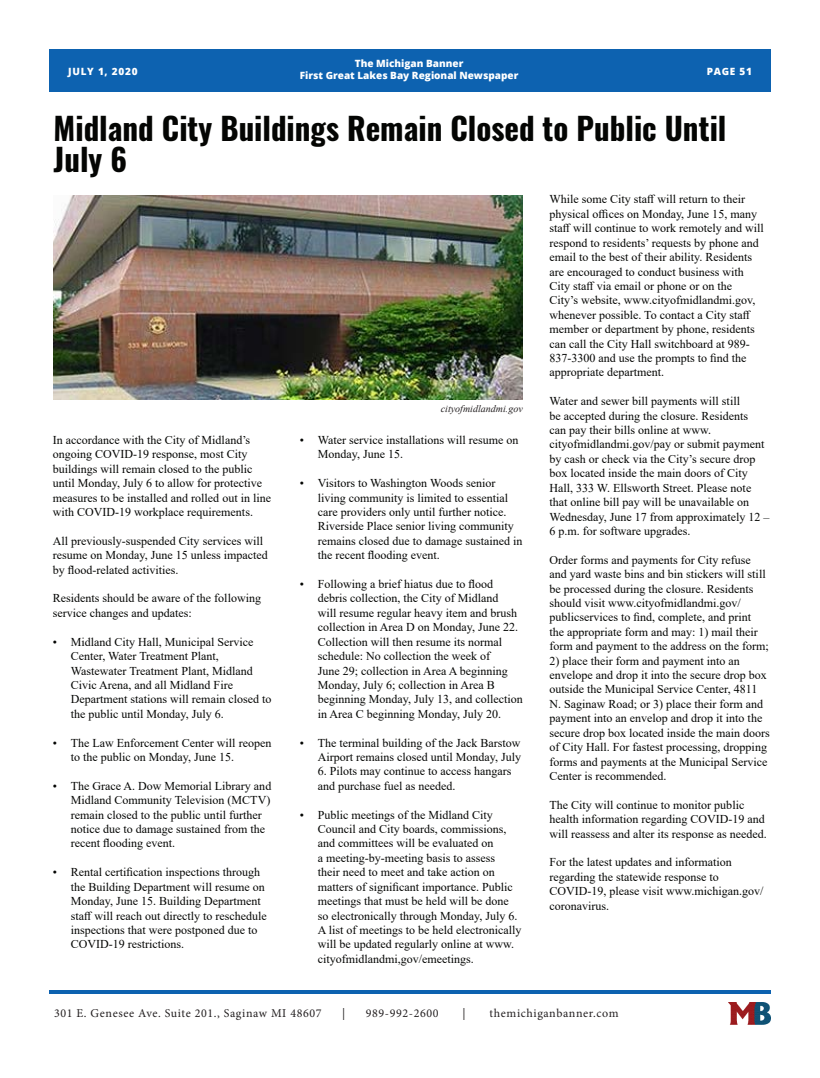
<style>
.page{position:relative;width:820px;height:1078px;background:#fff}
.page>*{position:absolute;margin:0;border:0;box-sizing:border-box;transform-origin:0 0}
.t1{font:700 31px/31px "Oswald";color:#040503}
.t2{font:12px/14.4px "Times New Roman";color:#040503}
.t3{font:12px "Minion Pro";letter-spacing:.05em;color:#231f20}
.t4{font:800 10px/12px "Open Sans";color:#fff;text-align:center}
.t5{font:italic 10px "Times New Roman";color:#231f20}
.t6{font:800 10px "Open Sans";letter-spacing:.075em;color:#fff}
</style>
<div class="page">
<div style="left:49px;top:50px;width:721px;height:42px;background:#0d62b0"></div>
<hr style="left:49px;top:990px;width:721px;height:3px;background:#0d62b0">
<img style="left:728px;top:1002px;width:42px;height:22px">
<img style="left:54px;top:195px;width:468px;height:204px">
<p class="t6" style="left:68px;top:64px;width:71px">JULY 1, 2020</p>
<p class="t4" style="left:300px;top:57px;width:220px">The Michigan Banner<br>First Great Lakes Bay Regional Newspaper</p>
<p class="t4" style="left:706px;top:65px;width:47px">PAGE 51</p>
<p class="t1" style="left:54px;top:114px;width:674px">Midland City Buildings Remain Closed to Public Until<br>July 6</p>
<p class="t2" style="left:53px;top:432px;width:219px">In accordance with the City of Midland’s ongoing COVID-19 response, most City buildings will remain closed to the public until Monday, July 6 to allow for protective measures to be installed and rolled out in line with COVID-19 workplace requirements.</p>
<p class="t2" style="left:53px;top:533px;width:216px">All previously-suspended City services will resume on Monday, June 15 unless impacted by flood-related activities.</p>
<p class="t2" style="left:53px;top:590px;width:209px">Residents should be aware of the following service changes and updates:</p>
<p class="t2" style="left:71px;top:634px;width:202px;text-indent:-18px">• Midland City Hall, Municipal Service Center, Water Treatment Plant, Wastewater Treatment Plant, Midland Civic Arena, and all Midland Fire Department stations will remain closed to the public until Monday, July 6.</p>
<p class="t2" style="left:71px;top:734px;width:202px;text-indent:-18px">• The Law Enforcement Center will reopen to the public on Monday, June 15.</p>
<p class="t2" style="left:71px;top:778px;width:202px;text-indent:-18px">• The Grace A. Dow Memorial Library and Midland Community Television (MCTV) remain closed to the public until further notice due to damage sustained from the recent flooding event.</p>
<p class="t2" style="left:71px;top:864px;width:197px;text-indent:-18px">• Rental certification inspections through the Building Department will resume on Monday, June 15. Building Department staff will reach out directly to reschedule inspections that were postponed due to COVID-19 restrictions.</p>
<p class="t5" style="left:440px;top:401px;width:83px">cityofmidlandmi.gov</p>
<p class="t2" style="left:317px;top:432px;width:202px;text-indent:-18px">• Water service installations will resume on<br>Monday, June 15.</p>
<p class="t2" style="left:317px;top:475px;width:206px;text-indent:-18px">• Visitors to Washington Woods senior living community is limited to essential care providers only until further notice.<br>Riverside Place senior living community remains closed due to damage sustained in the recent flooding event.</p>
<p class="t2" style="left:317px;top:576px;width:206px;text-indent:-18px">• Following a brief hiatus due to flood debris collection, the City of Midland<br>will resume regular heavy item and brush collection in Area D on Monday, June 22.<br>Collection will then resume its normal schedule: No collection the week of<br>June 29; collection in Area A beginning Monday, July 6; collection in Area B beginning Monday, July 13, and collection in Area C beginning Monday, July 20.</p>
<p class="t2" style="left:299px;top:734px;width:223px;text-align:right">• The terminal building of the Jack Barstow<br>Airport remains closed until Monday, July</p>
<p class="t2" style="left:317px;top:763px;width:195px">6. Pilots may continue to access hangars and purchase fuel as needed.</p>
<p class="t2" style="left:317px;top:806px;width:205px;text-indent:-18px">• Public meetings of the Midland City Council and City boards, commissions, and committees will be evaluated on<br>a meeting-by-meeting basis to assess<br>their need to meet and take action on matters of significant importance. Public meetings that must be held will be done so electronically through Monday, July 6.<br>A list of meetings to be held electronically will be updated regularly online at www. cityofmidlandmi,gov/emeetings.</p>
<p class="t2" style="left:549px;top:192px;width:216px">While some City staff will return to their physical offices on Monday, June 15, many staff will continue to work remotely and will respond to residents’ requests by phone and email to the best of their ability. Residents are encouraged to conduct business with City staff via email or phone or on the City’s website, www.cityofmidlandmi.gov, whenever possible. To contact a City staff member or department by phone, residents can call the City Hall switchboard at 989- 837-3300 and use the prompts to find the appropriate department.</p>
<p class="t2" style="left:549px;top:393px;width:221px">Water and sewer bill payments will still<br>be accepted during the closure. Residents<br>can pay their bills online at www. cityofmidlandmi.gov/pay or submit payment by cash or check via the City’s secure drop box located inside the main doors of City Hall, 333 W. Ellsworth Street. Please note that online bill pay will be unavailable on Wednesday, June 17 from approximately 12 – 6 p.m. for software upgrades.</p>
<p class="t2" style="left:549px;top:552px;width:221px">Order forms and payments for City refuse and yard waste bins and bin stickers will still be processed during the closure. Residents should visit www.cityofmidlandmi.gov/ publicservices to find, complete, and print the appropriate form and may: 1) mail their form and payment to the address on the form;</p>
<p class="t2" style="left:549px;top:653px;width:222px">2) place their form and payment into an envelope and drop it into the secure drop box outside the Municipal Service Center, 4811<br>N. Saginaw Road; or 3) place their form and payment into an envelop and drop it into the secure drop box located inside the main doors of City Hall. For fastest processing, dropping forms and payments at the Municipal Service Center is recommended.</p>
<p class="t2" style="left:549px;top:797px;width:219px">The City will continue to monitor public health information regarding COVID-19 and will reassess and alter its response as needed.</p>
<p class="t2" style="left:549px;top:854px;width:215px">For the latest updates and information regarding the statewide response to COVID-19, please visit www.michigan.gov/ coronavirus.</p>
<p class="t3" style="left:54px;top:1004px;width:269px">301 E. Genesee Ave. Suite 201., Saginaw MI 48607</p>
<p class="t3" style="left:342px;top:1004px;width:5px">|</p>
<p class="t3" style="left:366px;top:1004px;width:74px">989-992-2600</p>
<p class="t3" style="left:462px;top:1004px;width:5px">|</p>
<p class="t3" style="left:489px;top:1004px;width:130px">themichiganbanner.com</p>
</div>
